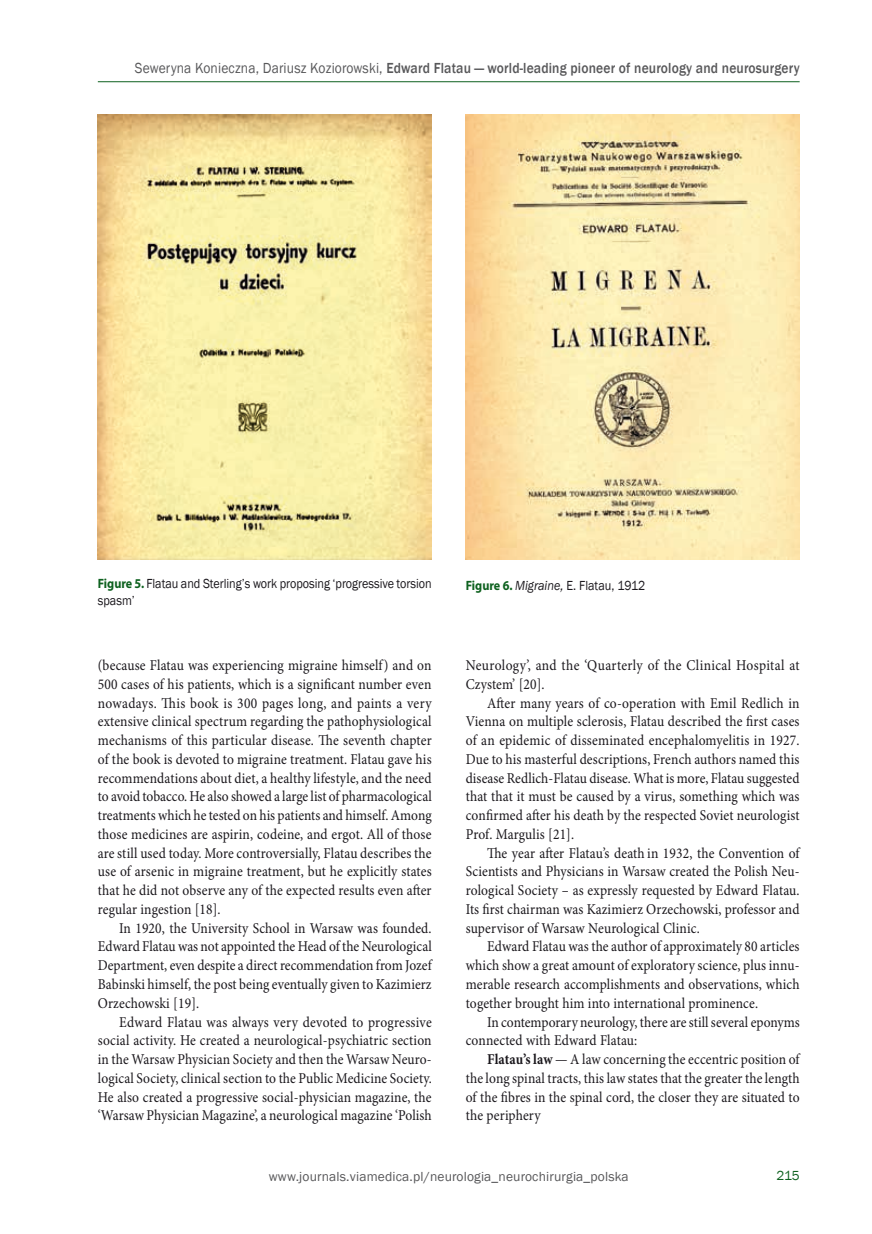
<style>
.page{position:relative;width:872px;height:1234px;background:#fff}
.page>*{position:absolute;margin:0;border:0;box-sizing:border-box;transform-origin:0 0}
.t1{font:15px/18.8px "Minion Pro";letter-spacing:.01em;color:#1a171c;text-align:justify;scale:.9 1}
.t2{font:500 15px "Franklin Gothic";letter-spacing:.01em;color:#58585a;scale:.9 1}
.t3{font:13.5px/17.2px "Franklin Gothic";color:#1a171c;scale:.9 1}
.t4{font:13.5px "Franklin Gothic";letter-spacing:.01em;color:#58585a}
.t5{font:13.5px "Franklin Gothic";color:#0e611f}
.s1{font-weight:400}
.s2{font-family:"Myriad Pro";font-weight:700;color:#0e611f}
.s3{font-style:italic}
.s4{font-weight:700}
</style>
<div class="page">
<hr style="left:98px;top:81px;width:701px;height:1px;background:#0e611f">
<img style="left:98px;top:115px;width:334px;height:444px">
<img style="left:466px;top:115px;width:334px;height:444px">
<p class="t2" style="left:135px;top:59px;width:740px"><span class="s1">Seweryna Konieczna, Dariusz Koziorowski,</span> Edward Flatau — world-leading pioneer of neurology and neurosurgery</p>
<p class="t3" style="left:98px;top:575px;width:372px"><span class="s2">Figure 5.</span> Flatau and Sterling’s work proposing ‘progressive torsion spasm’</p>
<p class="t3" style="left:466px;top:577px;width:201px"><span class="s2">Figure 6.</span> <span class="s3">Migraine,</span> E. Flatau, 1912</p>
<p class="t1" style="left:98px;top:655px;width:372px">(because Flatau was experiencing migraine himself) and on 500 cases of his patients, which is a significant number even nowadays. This book is 300 pages long, and paints a very extensive clinical spectrum regarding the pathophysiological mechanisms of this particular disease. The seventh chapter of the book is devoted to migraine treatment. Flatau gave his recommendations about diet, a healthy lifestyle, and the need to avoid tobacco. He also showed a large list of pharmacological treatments which he tested on his patients and himself. Among those medicines are aspirin, codeine, and ergot. All of those are still used today. More controversially, Flatau describes the use of arsenic in migraine treatment, but he explicitly states that he did not observe any of the expected results even after regular ingestion [18].</p>
<p class="t1" style="left:98px;top:918px;width:372px;text-indent:21px">In 1920, the University School in Warsaw was founded.<br>Edward Flatau was not appointed the Head of the Neurological Department, even despite a direct recommendation from Jozef Babinski himself, the post being eventually given to Kazimierz Orzechowski [19].</p>
<p class="t1" style="left:98px;top:1012px;width:372px;text-indent:21px">Edward Flatau was always very devoted to progressive social activity. He created a neurological-psychiatric section in the Warsaw Physician Society and then the Warsaw Neuro&shy;logical Society, clinical section to the Public Medicine Society.<br>He also created a progressive social-physician magazine, the ‘Warsaw Physician Magazine’, a neurological magazine ‘Polish</p>
<p class="t1" style="left:466px;top:655px;width:372px">Neurology’, and the ‘Quarterly of the Clinical Hospital at<br>Czystem’ [20].</p>
<p class="t1" style="left:466px;top:693px;width:372px;text-indent:21px">After many years of co-operation with Emil Redlich in Vienna on multiple sclerosis, Flatau described the first cases of an epidemic of disseminated encephalomyelitis in 1927.<br>Due to his masterful descriptions, French authors named this disease Redlich-Flatau disease. What is more, Flatau suggested that that it must be caused by a virus, something which was confirmed after his death by the respected Soviet neurologist Prof. Margulis [21].</p>
<p class="t1" style="left:466px;top:843px;width:372px;text-indent:21px">The year after Flatau’s death in 1932, the Convention of Scientists and Physicians in Warsaw created the Polish Neu&shy;rological Society – as expressly requested by Edward Flatau.<br>Its first chairman was Kazimierz Orzechowski, professor and supervisor of Warsaw Neurological Clinic.</p>
<p class="t1" style="left:466px;top:937px;width:372px;text-indent:21px">Edward Flatau was the author of approximately 80 articles which show a great amount of exploratory science, plus innu&shy;merable research accomplishments and observations, which together brought him into international prominence.</p>
<p class="t1" style="left:466px;top:1012px;width:372px;text-indent:21px">In contemporary neurology, there are still several eponyms connected with Edward Flatau:</p>
<p class="t1" style="left:466px;top:1049px;width:372px;text-indent:21px"><span class="s4">Flatau’s law</span> — A law concerning the eccentric position of the long spinal tracts, this law states that the greater the length of the fibres in the spinal cord, the closer they are situated to the periphery</p>
<p class="t4" style="left:269px;top:1168px;width:361px">www.journals.viamedica.pl/neurologia_neurochirurgia_polska</p>
<p class="t5" style="left:776px;top:1166px;width:25px">215</p>
</div>
